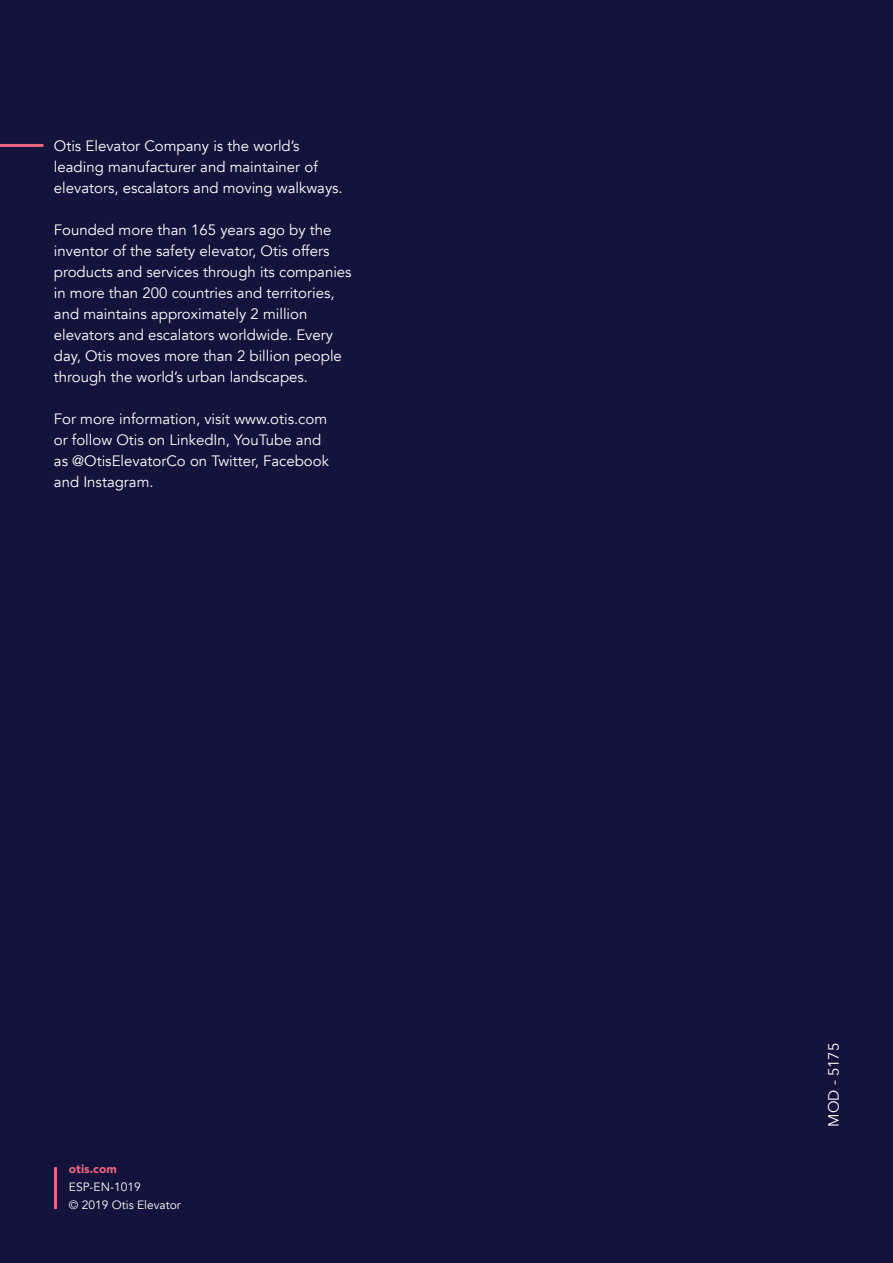
<style>
.page{position:relative;width:893px;height:1263px;background:#14133b}
.page>*{position:absolute;margin:0;border:0;box-sizing:border-box;transform-origin:0 0}
.t1{font:15px/21px "Avenir";color:#fff}
.t2{font:12px/18px "Avenir";color:#fff}
.t3{font:900 12px "Avenir";color:#ec657e}
</style>
<div class="page">
<hr style="left:54px;top:1167px;width:3px;height:42px;background:#ec657e">
<hr style="left:0;top:144px;width:43px;height:3px;background:#ec657e">
<p class="t1" style="left:54px;top:135px;width:290px">Otis Elevator Company is the world’s leading manufacturer and maintainer of elevators, escalators and moving walkways.</p>
<p class="t1" style="left:54px;top:219px;width:299px">Founded more than 165 years ago by the inventor of the safety elevator, Otis offers products and services through its companies in more than 200 countries and territories, and maintains approximately 2 million elevators and escalators worldwide. Every day, Otis moves more than 2 billion people through the world’s urban landscapes.</p>
<p class="t1" style="left:54px;top:408px;width:277px">For more information, visit www.otis.com or follow Otis on LinkedIn, YouTube and as @OtisElevatorCo on Twitter, Facebook and Instagram.</p>
<p class="t3" style="left:69px;top:1158px;width:49px">otis.com</p>
<p class="t2" style="left:69px;top:1178px;width:114px">ESP-EN-1019<br>© 2019 Otis Elevator</p>
<p class="t1" style="left:824px;top:1126px;width:85px;rotate:-90deg">MOD - 5175</p>
</div>
